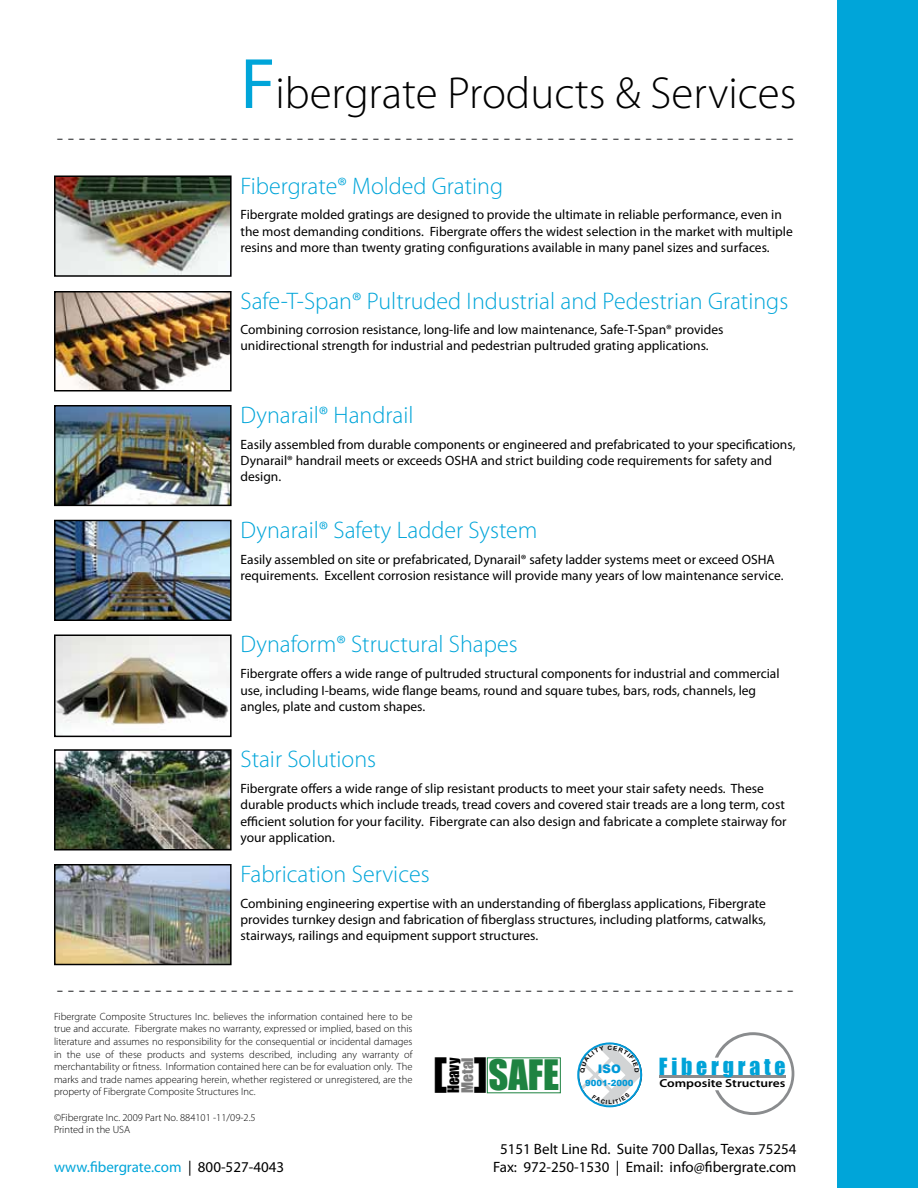
<style>
.page{position:relative;width:918px;height:1188px;background:#fff}
.page>*{position:absolute;margin:0;border:0;box-sizing:border-box;transform-origin:0 0}
.t1{font:300 45px "Myriad Pro";color:#000}
.t2{font:38.55px "Impact";color:#1e8341}
.t3{font:900 38.55px "Arial";color:#000}
.t4{font:300 24px "Myriad Pro";color:#00a5d9}
.t5{font:21.75px "Impact";color:#00a3d8}
.t6{font:21px "Myriad Pro";color:#58595b}
.t7{font:15px/18px "Myriad Pro";color:#000;text-align:center}
.t8{font:15px "Myriad Pro";color:#00a5d9}
.t9{font:14.7px "Impact";color:#7e7e7e;scale:1.04 1}
.t10{font:14.55px "Impact";color:#000}
.t11{font:13.5px/16.2px "Myriad Pro";color:#000}
.t12{font:900 11.85px "Arial";color:#0099d8}
.t13{font:600 11.55px "Myriad Pro";color:#000;scale:1.17 1}
.t14{font:300 10.5px/12.6px "Myriad Pro";color:#000;text-align:justify}
.t15{font:900 8.55px "Arial";color:#0099d8}
.t16{font:700 5.85px "Arial";color:#000;scale:1.11 1}
.s1{font-weight:400;font-size:72px;color:#00a5d9}
.s2{color:#000}
</style>
<div class="page">
<div style="left:837px;top:0;width:81px;height:1188px;background:#00a5d9"></div>
<hr style="left:660px;top:1076px;width:126px;height:2px;background:#8a8c8e">
<svg style="left:715px;top:1032px;width:79px;height:83px"></svg>
<div style="left:487px;top:1057px;width:74px;height:36px;border:1px solid #1e8341"></div>
<img style="left:57px;top:408px;width:172px;height:95px">
<div style="left:54px;top:405px;width:178px;height:101px;border:2px solid #000"></div>
<img style="left:57px;top:179px;width:172px;height:95px">
<div style="left:54px;top:176px;width:178px;height:101px;border:2px solid #000"></div>
<img style="left:57px;top:294px;width:172px;height:95px">
<div style="left:54px;top:291px;width:178px;height:101px;border:2px solid #000"></div>
<img style="left:57px;top:637px;width:172px;height:90px">
<div style="left:54px;top:634px;width:178px;height:103px;border:2px solid #000"></div>
<img style="left:57px;top:867px;width:172px;height:95px">
<div style="left:54px;top:864px;width:178px;height:101px;border:2px solid #000"></div>
<img style="left:57px;top:523px;width:172px;height:95px">
<div style="left:54px;top:520px;width:178px;height:101px;border:2px solid #000"></div>
<img style="left:57px;top:752px;width:172px;height:95px">
<div style="left:54px;top:749px;width:178px;height:101px;border:2px solid #000"></div>
<svg style="left:578px;top:1044px;width:63px;height:62px"></svg>
<h1 class="t1" style="left:240px;top:66px;width:558px"><span class="s1">F</span>ibergrate Products &amp; Services</h1>
<h3 class="t6" style="left:57px;top:125px;width:738px">- - - - - - - - - - - - - - - - - - - - - - - - - - - - - - - - - - - - - - - - - - - - - - - - - - - - - - - - - - - - - - - - - - - -</h3>
<h3 class="t4" style="left:241px;top:171px;width:264px">Fibergrate® Molded Grating</h3>
<p class="t11" style="left:241px;top:207px;width:554px">Fibergrate molded gratings are designed to provide the ultimate in reliable performance, even in the most demanding conditions. Fibergrate offers the widest selection in the market with multiple resins and more than twenty grating configurations available in many panel sizes and surfaces.</p>
<h3 class="t4" style="left:241px;top:287px;width:549px">Safe-T-Span® Pultruded Industrial and Pedestrian Gratings</h3>
<p class="t11" style="left:241px;top:321px;width:484px">Combining corrosion resistance, long-life and low maintenance, Safe-T-Span® provides unidirectional strength for industrial and pedestrian pultruded grating applications.</p>
<h3 class="t4" style="left:241px;top:401px;width:175px">Dynarail® Handrail</h3>
<p class="t11" style="left:241px;top:436px;width:556px">Easily assembled from durable components or engineered and prefabricated to your specifications,<br>Dynarail® handrail meets or exceeds OSHA and strict building code requirements for safety and design.</p>
<h3 class="t4" style="left:241px;top:515px;width:299px">Dynarail® Safety Ladder System</h3>
<p class="t11" style="left:241px;top:551px;width:544px">Easily assembled on site or prefabricated, Dynarail® safety ladder systems meet or exceed OSHA requirements. Excellent corrosion resistance will provide many years of low maintenance service.</p>
<h3 class="t4" style="left:241px;top:630px;width:279px">Dynaform® Structural Shapes</h3>
<p class="t11" style="left:241px;top:666px;width:541px">Fibergrate offers a wide range of pultruded structural components for industrial and commercial use, including I-beams, wide flange beams, round and square tubes, bars, rods, channels, leg angles, plate and custom shapes.</p>
<h3 class="t4" style="left:241px;top:745px;width:137px">Stair Solutions</h3>
<p class="t11" style="left:241px;top:780px;width:548px">Fibergrate offers a wide range of slip resistant products to meet your stair safety needs. These durable products which include treads, tread covers and covered stair treads are a long term, cost efficient solution for your facility. Fibergrate can also design and fabricate a complete stairway for your application.</p>
<h3 class="t4" style="left:241px;top:860px;width:191px">Fabrication Services</h3>
<p class="t11" style="left:241px;top:895px;width:527px;text-align:justify">Combining engineering expertise with an understanding of fiberglass applications, Fibergrate provides turnkey design and fabrication of fiberglass structures, including platforms, catwalks, stairways, railings and equipment support structures.</p>
<h3 class="t6" style="left:57px;top:977px;width:738px">- - - - - - - - - - - - - - - - - - - - - - - - - - - - - - - - - - - - - - - - - - - - - - - - - - - - - - - - - - - - - - - - - - - -</h3>
<p class="t14" style="left:54px;top:1010px;width:360px">Fibergrate Composite Structures Inc. believes the information contained here to be true and accurate. Fibergrate makes no warranty, expressed or implied, based on this literature and assumes no responsibility for the consequential or incidental damages in the use of these products and systems described, including any warranty of merchantability or fitness. Information contained here can be for evaluation only. The marks and trade names appearing herein, whether registered or unregistered, are the property of Fibergrate Composite Structures Inc.</p>
<p class="t14" style="left:54px;top:1111px;width:203px">©Fibergrate Inc. 2009 Part No. 884101 -11/09-2.5<br>Printed in the USA</p>
<p class="t8" style="left:54px;top:1158px;width:232px">www.fibergrate.com <span class="s2">| 800-527-4043</span></p>
<h2 class="t3" style="left:433px;top:1044px;width:57px">[ ]</h2>
<p class="t10" style="left:442px;top:1093px;width:37px;rotate:-90deg">Heavy</p>
<p class="t9" style="left:456px;top:1093px;width:36px;rotate:-90deg">Metal</p>
<h2 class="t2" style="left:488px;top:1045px;width:72px">SAFE</h2>
<p class="t16" style="left:607px;top:1044px;width:6px">C</p>
<p class="t12" style="left:598px;top:1060px;width:24px">ISO</p>
<h3 class="t5" style="left:659px;top:1049px;width:128px">F i b e r g r a t e</h3>
<p class="t15" style="left:585px;top:1077px;width:50px">9001-2000</p>
<p class="t13" style="left:660px;top:1076px;width:109px">Composite Structures</p>
<p class="t7" style="left:493px;top:1139px;width:305px">5151 Belt Line Rd. Suite 700 Dallas, Texas 75254<br>Fax: 972-250-1530 | Email: info@fibergrate.com</p>
</div>
